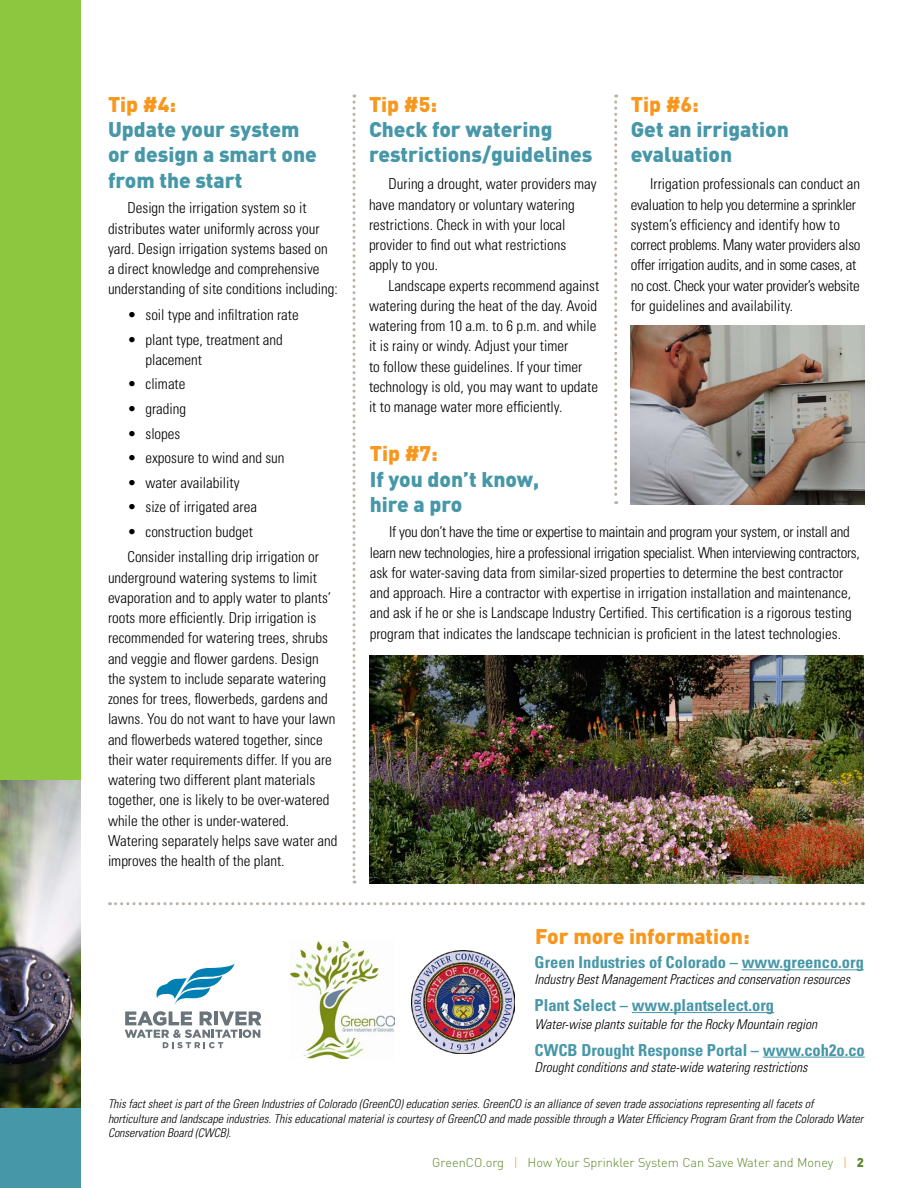
<style>
.page{position:relative;width:918px;height:1188px;background:#fff}
.page>*{position:absolute;margin:0;border:0;box-sizing:border-box;transform-origin:0 0}
.t1{font:900 21px/25.2px "DIN";color:#4697a8}
.t2{font:900 21px "DIN";color:#f8971d}
.t3{font:700 condensed 16.5px "Univers";color:#4697a8}
.t4{font:300 condensed 15px/20.2px "Univers";color:#000}
.t5{font:300 condensed 15px/20.2px "Univers";letter-spacing:-.02em;color:#000}
.t6{font:italic 300 condensed 13.5px "Univers";color:#000}
.t7{font:300 12.75px "DIN";color:#5c8727}
.t8{font:italic 300 condensed 12px/14.4px "Univers";color:#000}
.s1{color:#f8971d}
.s2{font-weight:900}
</style>
<div class="page">
<div style="left:0;top:0;width:81px;height:1188px;background:#8dc63f"></div>
<svg style="left:352px;top:94px;width:4px;height:790px"></svg>
<svg style="left:110px;top:902px;width:746px;height:3px"></svg>
<div style="left:0;top:1107px;width:81px;height:81px;background:#4697a8"></div>
<img style="left:0;top:780px;width:81px;height:327px">
<svg style="left:614px;top:94px;width:3px;height:410px"></svg>
<img style="left:370px;top:656px;width:494px;height:228px">
<img style="left:630px;top:326px;width:235px;height:178px">
<img style="left:291px;top:941px;width:104px;height:118px">
<hr style="left:742px;top:969px;width:122px;height:1px;background:#4697a8">
<hr style="left:632px;top:1012px;width:142px;height:1px;background:#4697a8">
<hr style="left:763px;top:1057px;width:102px;height:1px;background:#4697a8">
<img style="left:411px;top:951px;width:104px;height:103px">
<svg style="left:156px;top:963px;width:79px;height:42px"></svg>
<svg style="left:125px;top:1011px;width:136px;height:37px"></svg>
<h1 class="t2" style="left:108px;top:90px;width:70px">Tip #4:</h1>
<h1 class="t1" style="left:108px;top:116px;width:210px">Update your system or design a smart one from the start</h1>
<p class="t4" style="left:108px;top:198px;width:231px;text-indent:20px">Design the irrigation system so it distributes water uniformly across your yard. Design irrigation systems based on a direct knowledge and comprehensive understanding of site conditions including:</p>
<p class="t4" style="left:128px;top:304px;width:173px">• soil type and infiltration rate</p>
<p class="t4" style="left:146px;top:329px;width:139px;text-indent:-18px">• plant type, treatment and placement</p>
<p class="t4" style="left:128px;top:374px;width:59px">• climate</p>
<p class="t4" style="left:128px;top:398px;width:60px">• grading</p>
<p class="t4" style="left:128px;top:423px;width:54px">• slopes</p>
<p class="t4" style="left:128px;top:447px;width:159px">• exposure to wind and sun</p>
<p class="t4" style="left:128px;top:472px;width:114px">• water availability</p>
<p class="t4" style="left:128px;top:497px;width:131px">• size of irrigated area</p>
<p class="t4" style="left:128px;top:518px;width:193px;line-height:25.7px">• construction budget<br>Consider installing drip irrigation or</p>
<p class="t4" style="left:108px;top:567px;width:231px">underground watering systems to limit evaporation and to apply water to plants’ roots more efficiently. Drip irrigation is recommended for watering trees, shrubs and veggie and flower gardens. Design the system to include separate watering zones for trees, flowerbeds, gardens and lawns. You do not want to have your lawn and flowerbeds watered together, since their water requirements differ. If you are watering two different plant materials together, one is likely to be over-watered while the other is under-watered.<br>Watering separately helps save water and improves the health of the plant.</p>
<h1 class="t2" style="left:369px;top:90px;width:70px">Tip #5:</h1>
<h1 class="t1" style="left:369px;top:116px;width:225px">Check for watering restrictions/guidelines</h1>
<p class="t4" style="left:369px;top:174px;width:229px;text-indent:20px">During a drought, water providers may have mandatory or voluntary watering restrictions. Check in with your local provider to find out what restrictions apply to you.</p>
<p class="t4" style="left:369px;top:275px;width:232px;text-indent:20px">Landscape experts recommend against watering during the heat of the day. Avoid watering from 10 a.m. to 6 p.m. and while it is rainy or windy. Adjust your timer<br>to follow these guidelines. If your timer technology is old, you may want to update it to manage water more efficiently.</p>
<h1 class="t2" style="left:631px;top:90px;width:70px">Tip #6:</h1>
<h1 class="t1" style="left:631px;top:116px;width:160px">Get an irrigation evaluation</h1>
<p class="t5" style="left:631px;top:174px;width:231px;text-indent:20px">Irrigation professionals can conduct an evaluation to help you determine a sprinkler system’s efficiency and identify how to correct problems. Many water providers also offer irrigation audits, and in some cases, at no cost. Check your water provider’s website for guidelines and availability.</p>
<h1 class="t2" style="left:370px;top:440px;width:70px">Tip #7:</h1>
<h1 class="t1" style="left:370px;top:465px;width:171px">If you don’t know, hire a pro</h1>
<p class="t4" style="left:370px;top:522px;width:492px;text-indent:20px">If you don’t have the time or expertise to maintain and program your system, or install and learn new technologies, hire a professional irrigation specialist. When interviewing contractors, ask for water-saving data from similar-sized properties to determine the best contractor and approach. Hire a contractor with expertise in irrigation installation and maintenance, and ask if he or she is Landscape Industry Certified. This certification is a rigorous testing program that indicates the landscape technician is proficient in the latest technologies.</p>
<h1 class="t2" style="left:535px;top:922px;width:216px">For more information:</h1>
<p class="t3" style="left:535px;top:952px;width:331px">Green Industries of Colorado – www.greenco.org</p>
<p class="t6" style="left:535px;top:972px;width:317px">Industry Best Management Practices and conservation resources</p>
<p class="t3" style="left:535px;top:995px;width:241px">Plant Select – www.plantselect.org</p>
<p class="t6" style="left:535px;top:1016px;width:284px">Water-wise plants suitable for the Rocky Mountain region</p>
<p class="t3" style="left:535px;top:1040px;width:332px">CWCB Drought Response Portal – www.coh2o.co</p>
<p class="t6" style="left:535px;top:1059px;width:274px">Drought conditions and state-wide watering restrictions</p>
<p class="t8" style="left:108px;top:1097px;width:757px">This fact sheet is part of the Green Industries of Colorado (GreenCO) education series. GreenCO is an alliance of seven trade associations representing all facets of horticulture and landscape industries. This educational material is courtesy of GreenCO and made possible through a Water Efficiency Program Grant from the Colorado Water<br>Conservation Board (CWCB).</p>
<p class="t7" style="left:432px;top:1155px;width:433px">GreenCO.org <span class="s1">|</span> How Your Sprinkler System Can Save Water and Money <span class="s1">|</span> <span class="s2">2</span></p>
</div>
